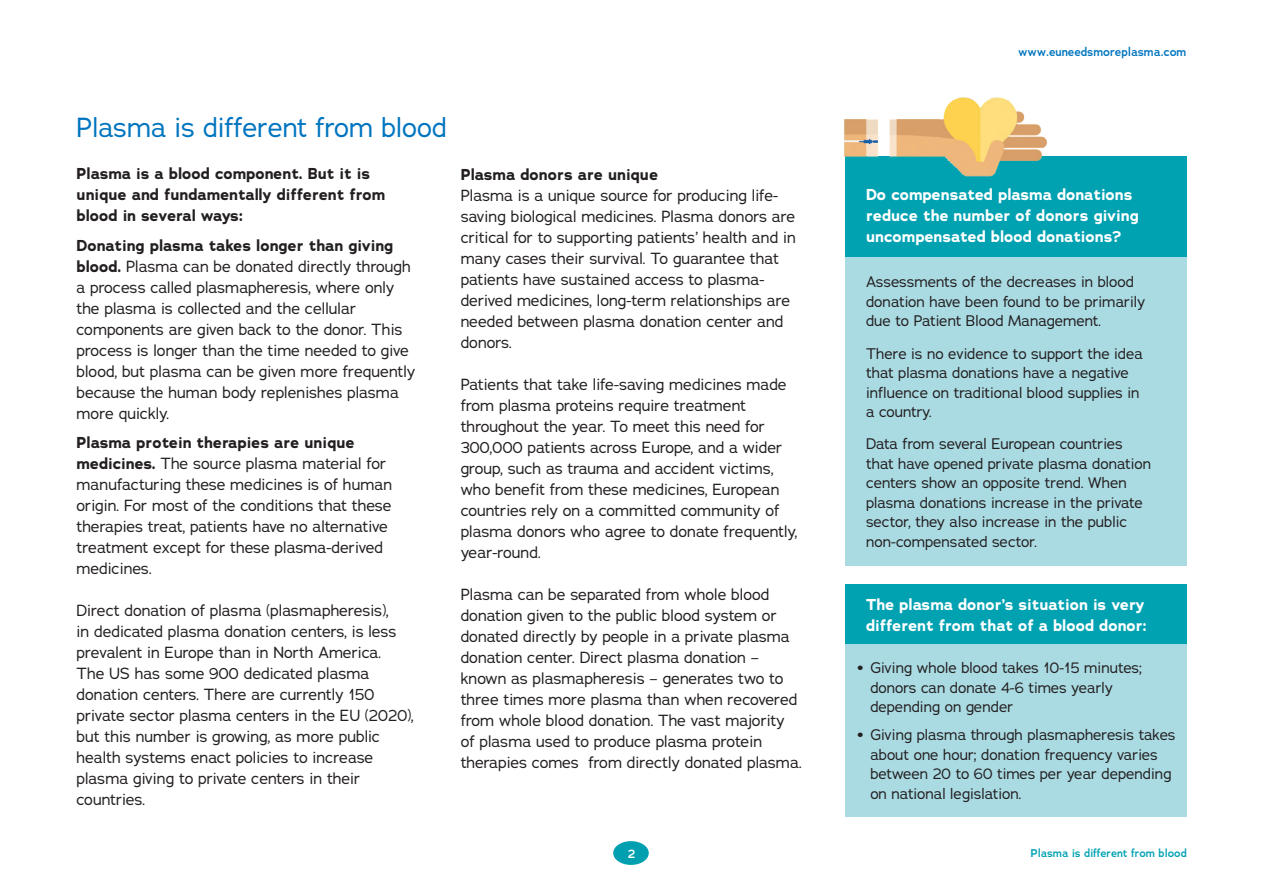
<style>
.page{position:relative;width:1263px;height:893px;background:#fff}
.page>*{position:absolute;margin:0;border:0;box-sizing:border-box;transform-origin:0 0}
.t1{font:27px "Adrianna";color:#0075bf}
.t2{font:15.75px/21px "Adrianna";color:#231f20}
.t3{font:700 15.75px/21px "Adrianna";color:#fff}
.t4{font:700 15.75px/21px "Adrianna";color:#231f20}
.t5{font:15px/19.5px "Adrianna";color:#231f20}
.t6{font:600 12px "Adrianna";color:#0075bf}
.t7{font:600 12px "Adrianna";color:#fff}
.t8{font:600 11.25px "Adrianna";color:#00a2b2}
.s1{font-weight:700}
</style>
<div class="page">
<div style="left:613px;top:841px;width:36px;height:24px;background:#00a0b0;border-radius:50%"></div>
<div style="left:845px;top:156px;width:341px;height:103px;background:#00a2b2"></div>
<div style="left:845px;top:584px;width:341px;height:60px;background:#00a2b2"></div>
<div style="left:845px;top:257px;width:341px;height:309px;background:#aadbe3"></div>
<div style="left:845px;top:644px;width:341px;height:172px;background:#aadbe3"></div>
<img style="left:844px;top:98px;width:204px;height:79px">
<p class="t1" style="left:77px;top:111px;width:372px">Plasma is different from blood</p>
<p class="t4" style="left:77px;top:163px;width:310px">Plasma is a blood component. But it is unique and fundamentally different from blood in several ways:</p>
<p class="t2" style="left:77px;top:234px;width:340px"><span class="s1">Donating plasma takes longer than giving blood.</span> Plasma can be donated directly through a process called plasmapheresis, where only the plasma is collected and the cellular components are given back to the donor. This process is longer than the time needed to give blood, but plasma can be given more frequently because the human body replenishes plasma more quickly.</p>
<p class="t2" style="left:77px;top:432px;width:317px"><span class="s1">Plasma protein therapies are unique medicines.</span> The source plasma material for manufacturing these medicines is of human origin. For most of the conditions that these therapies treat, patients have no alternative treatment except for these plasma-derived medicines.</p>
<p class="t2" style="left:77px;top:600px;width:339px">Direct donation of plasma (plasmapheresis),<br>in dedicated plasma donation centers, is less prevalent in Europe than in North America.<br>The US has some 900 dedicated plasma donation centers. There are currently 150 private sector plasma centers in the EU (2020), but this number is growing, as more public health systems enact policies to increase plasma giving to private centers in their countries.</p>
<p class="t4" style="left:461px;top:163px;width:199px">Plasma donors are unique</p>
<p class="t2" style="left:461px;top:184px;width:337px">Plasma is a unique source for producing life&shy;saving biological medicines. Plasma donors are critical for to supporting patients’ health and in many cases their survival. To guarantee that patients have sustained access to plasma&shy;derived medicines, long-term relationships are needed between plasma donation center and donors.</p>
<p class="t2" style="left:461px;top:373px;width:338px">Patients that take life-saving medicines made from plasma proteins require treatment throughout the year. To meet this need for 300,000 patients across Europe, and a wider group, such as trauma and accident victims, who benefit from these medicines, European countries rely on a committed community of plasma donors who agree to donate frequently, year-round.</p>
<p class="t2" style="left:461px;top:583px;width:343px">Plasma can be separated from whole blood donation given to the public blood system or donated directly by people in a private plasma donation center. Direct plasma donation – known as plasmapheresis – generates two to three times more plasma than when recovered from whole blood donation. The vast majority of plasma used to produce plasma protein therapies comes from directly donated plasma.</p>
<p class="t7" style="left:628px;top:846px;width:9px">2</p>
<p class="t6" style="left:1018px;top:44px;width:170px">www.euneedsmoreplasma.com</p>
<p class="t3" style="left:866px;top:184px;width:274px">Do compensated plasma donations reduce the number of donors giving uncompensated blood donations?</p>
<p class="t5" style="left:866px;top:272px;width:281px">Assessments of the decreases in blood donation have been found to be primarily due to Patient Blood Management.</p>
<p class="t5" style="left:866px;top:343px;width:278px">There is no evidence to support the idea that plasma donations have a negative influence on traditional blood supplies in a country.</p>
<p class="t5" style="left:866px;top:434px;width:286px">Data from several European countries that have opened private plasma donation centers show an opposite trend. When plasma donations increase in the private sector, they also increase in the public non-compensated sector.</p>
<p class="t3" style="left:866px;top:594px;width:282px">The plasma donor’s situation is very different from that of a blood donor:</p>
<p class="t5" style="left:870px;top:658px;width:273px;text-indent:-13px"><span class="s1">•</span> Giving whole blood takes 10-15 minutes; donors can donate 4-6 times yearly depending on gender</p>
<p class="t5" style="left:870px;top:725px;width:307px;text-indent:-13px"><span class="s1">•</span> Giving plasma through plasmapheresis takes about one hour; donation frequency varies between 20 to 60 times per year depending on national legislation.</p>
<p class="t8" style="left:1030px;top:846px;width:158px">Plasma is different from blood</p>
</div>
